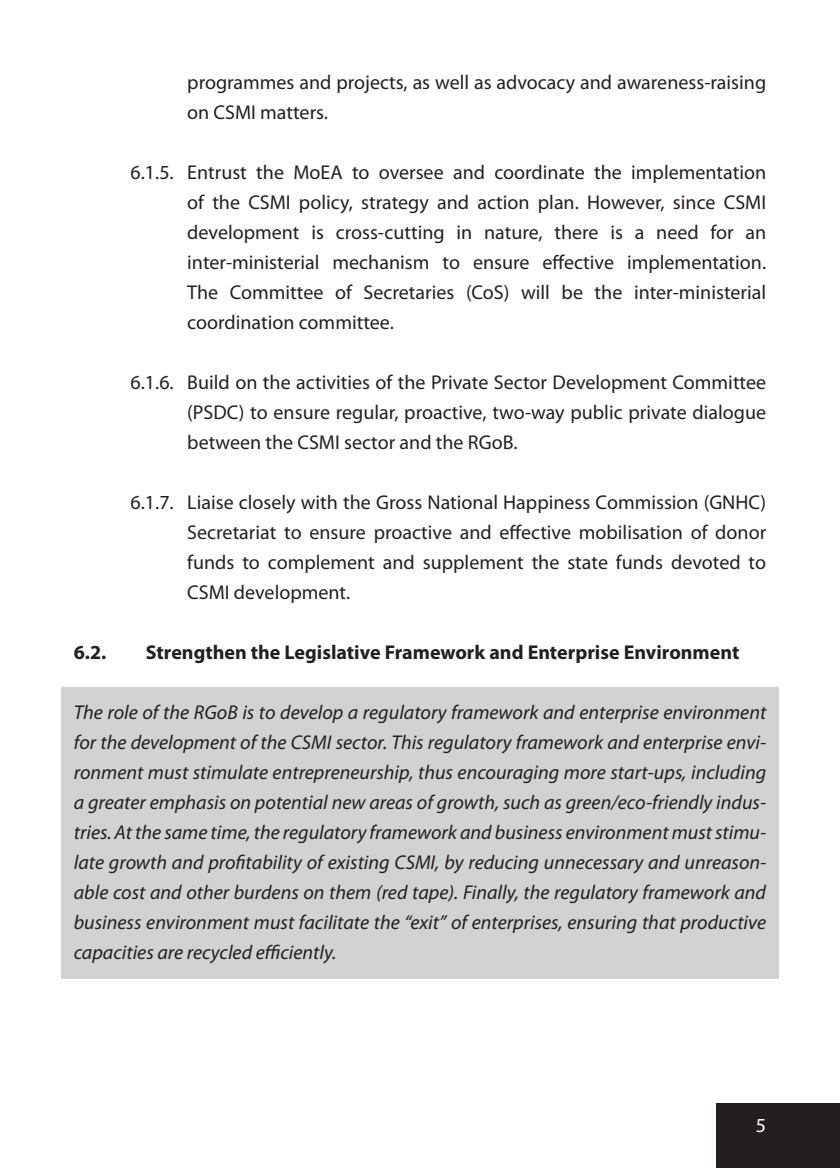
<style>
.page{position:relative;width:840px;height:1168px;background:#fff}
.page>*{position:absolute;margin:0;border:0;box-sizing:border-box;transform-origin:0 0}
.t1{font:20px/30px "Myriad Pro";color:#231f20;text-align:justify}
.t2{font:italic 20px/30px "Myriad Pro";color:#231f20;text-align:justify}
.t3{font:700 20px "Myriad Pro";color:#231f20}
.t4{font:20px "Myriad Pro";color:#fff}
</style>
<div class="page">
<div style="left:715px;top:1103px;width:124px;height:65px;background:#231f20"></div>
<div style="left:61px;top:688px;width:717px;height:291px;background:#d1d2d4"></div>
<p class="t1" style="left:187px;top:67px;width:580px">programmes and projects, as well as advocacy and awareness-raising on CSMI matters.</p>
<p class="t1" style="left:187px;top:157px;width:580px;text-indent:-57px">6.1.5. Entrust the MoEA to oversee and coordinate the implementation of the CSMI policy, strategy and action plan. However, since CSMI development is cross-cutting in nature, there is a need for an inter-ministerial mechanism to ensure effective implementation.<br>The Committee of Secretaries (CoS) will be the inter-ministerial coordination committee.</p>
<p class="t1" style="left:187px;top:367px;width:580px;text-indent:-57px">6.1.6. Build on the activities of the Private Sector Development Committee (PSDC) to ensure regular, proactive, two-way public private dialogue between the CSMI sector and the RGoB.</p>
<p class="t1" style="left:187px;top:487px;width:580px;text-indent:-57px">6.1.7. Liaise closely with the Gross National Happiness Commission (GNHC)<br>Secretariat to ensure proactive and effective mobilisation of donor funds to complement and supplement the state funds devoted to CSMI development.</p>
<p class="t3" style="left:74px;top:639px;width:34px">6.2.</p>
<p class="t3" style="left:146px;top:639px;width:594px">Strengthen the Legislative Framework and Enterprise Environment</p>
<p class="t2" style="left:74px;top:697px;width:693px">The role of the RGoB is to develop a regulatory framework and enterprise environment for the development of the CSMI sector. This regulatory framework and enterprise envi&shy;ronment must stimulate entrepreneurship, thus encouraging more start-ups, including a greater emphasis on potential new areas of growth, such as green/eco-friendly indus&shy;tries. At the same time, the regulatory framework and business environment must stimu&shy;late growth and profitability of existing CSMI, by reducing unnecessary and unreason&shy;able cost and other burdens on them (red tape). Finally, the regulatory framework and business environment must facilitate the “exit” of enterprises, ensuring that productive capacities are recycled efficiently.</p>
<p class="t4" style="left:755px;top:1113px;width:12px">5</p>
</div>
